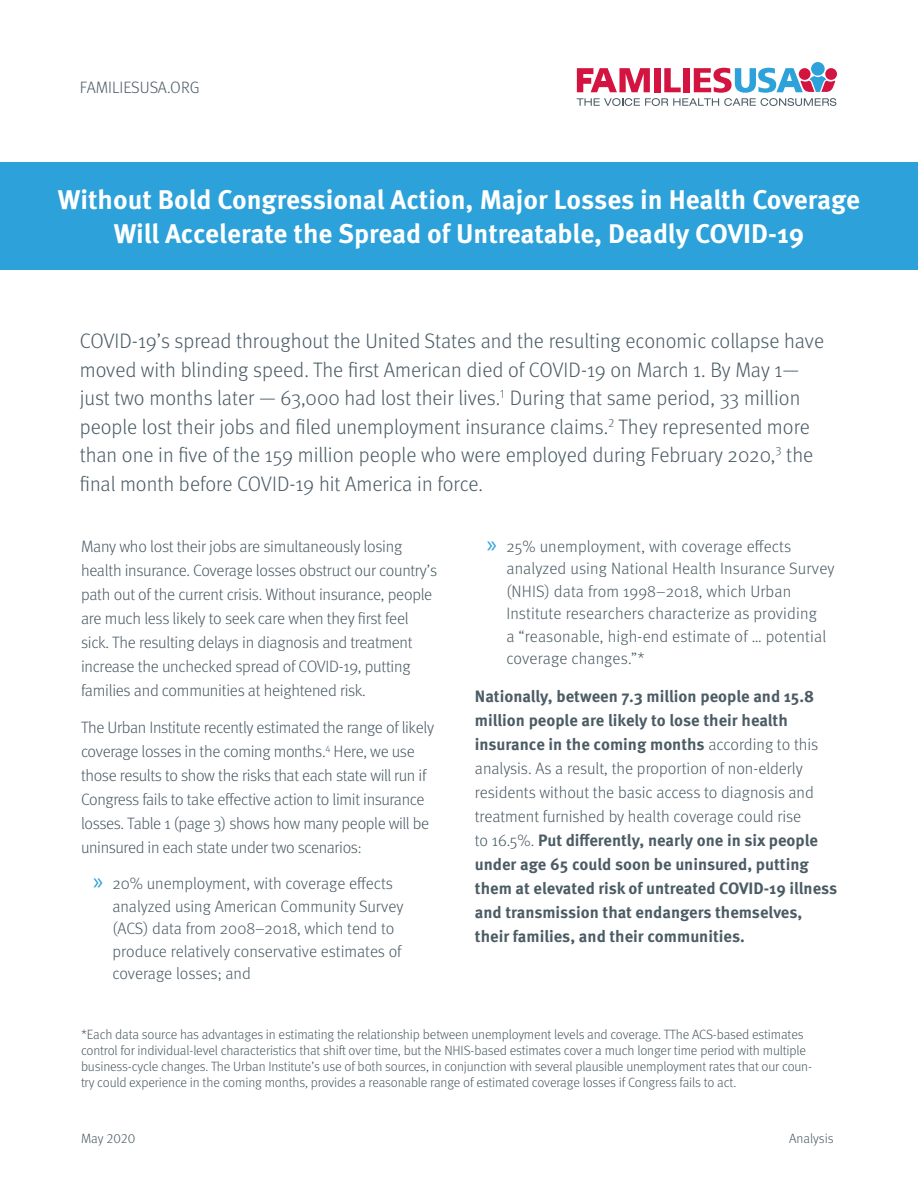
<style>
.page{position:relative;width:918px;height:1188px;background:#fff}
.page>*{position:absolute;margin:0;border:0;box-sizing:border-box;transform-origin:0 0}
.t1{font:700 27px/34.5px "Meta OT";color:#fff;text-align:center}
.Intro_-_Body{font:300 21px/28.5px "Meta OT";color:#4b5c65}
.Body_Text{font:300 16.5px/24px "Meta OT";letter-spacing:-.015em;color:#4b5c65}
.Body_Text-2{font:700 16.5px/24px "Meta OT";color:#4b5c65}
.Body_Text-3{font:300 16.5px/22.5px "Meta OT";letter-spacing:.01em;color:#4b5c65}
.Endnotes{font:300 13.5px/16.2px "Meta OT";letter-spacing:-.01em;color:#4b5c65}
.s1{font-family:"Myriad Pro";font-weight:400;font-size:24px;color:#2ca1da}
.s2{font-weight:300}
</style>
<div class="page">
<div style="left:811px;top:62px;width:14px;height:14px;background:#2ca1da;border-radius:50%"></div>
<svg style="left:577px;top:68px;width:259px;height:38px"></svg>
<div style="left:0;top:162px;width:918px;height:108px;background:#2ca1da"></div>
<p class="Body_Text" style="left:80px;top:75px;width:122px">FAMILIESUSA.ORG</p>
<p class="t1" style="left:58px;top:183px;width:804px">Without Bold Congressional Action, Major Losses in Health Coverage<br>Will Accelerate the Spread of Untreatable, Deadly COVID-19</p>
<p class="Intro_-_Body" style="left:80px;top:327px;width:746px">COVID-19’s spread throughout the United States and the resulting economic collapse have moved with blinding speed. The first American died of COVID-19 on March 1. By May 1— just two months later — 63,000 had lost their lives.<sup>1</sup> During that same period, 33 million people lost their jobs and filed unemployment insurance claims.<sup>2</sup> They represented more than one in five of the 159 million people who were employed during February 2020,<sup>3</sup> the final month before COVID-19 hit America in force.</p>
<p class="Body_Text" style="left:81px;top:535px;width:358px">Many who lost their jobs are simultaneously losing health insurance. Coverage losses obstruct our country’s path out of the current crisis. Without insurance, people are much less likely to seek care when they first feel sick. The resulting delays in diagnosis and treatment increase the unchecked spread of COVID-19, putting families and communities at heightened risk.</p>
<p class="Body_Text" style="left:81px;top:716px;width:355px">The Urban Institute recently estimated the range of likely coverage losses in the coming months.<sup>4</sup> Here, we use those results to show the risks that each state will run if Congress fails to take effective action to limit insurance losses. Table 1 (page 3) shows how many people will be uninsured in each state under two scenarios:</p>
<p class="Body_Text" style="left:112px;top:873px;width:293px;line-height:22.5px;text-indent:-20px"><span class="s1">»</span> 20% unemployment, with coverage effects analyzed using American Community Survey (ACS) data from 2008–2018, which tend to produce relatively conservative estimates of coverage losses; and</p>
<p class="Body_Text-3" style="left:506px;top:535px;width:330px;text-indent:-20px"><span class="s1">»</span> 25% unemployment, with coverage effects analyzed using National Health Insurance Survey (NHIS) data from 1998–2018, which Urban Institute researchers characterize as providing<br>a “reasonable, high-end estimate of … potential coverage changes.”*</p>
<p class="Body_Text-2" style="left:475px;top:684px;width:364px">Nationally, between 7.3 million people and 15.8 million people are likely to lose their health insurance in the coming months <span class="s2">according to this analysis. As a result, the proportion of non-elderly residents without the basic access to diagnosis and treatment furnished by health coverage could rise<br>to 16.5%.</span> Put differently, nearly one in six people under age 65 could soon be uninsured, putting them at elevated risk of untreated COVID-19 illness and transmission that endangers themselves, their families, and their communities.</p>
<p class="Endnotes" style="left:81px;top:1026px;width:733px">*Each data source has advantages in estimating the relationship between unemployment levels and coverage. TThe ACS-based estimates control for individual-level characteristics that shift over time, but the NHIS-based estimates cover a much longer time period with multiple business-cycle changes. The Urban Institute’s use of both sources, in conjunction with several plausible unemployment rates that our coun&shy;try could experience in the coming months, provides a reasonable range of estimated coverage losses if Congress fails to act.</p>
<p class="Endnotes" style="left:81px;top:1131px;width:56px">May 2020</p>
<p class="Endnotes" style="left:789px;top:1131px;width:46px">Analysis</p>
</div>
